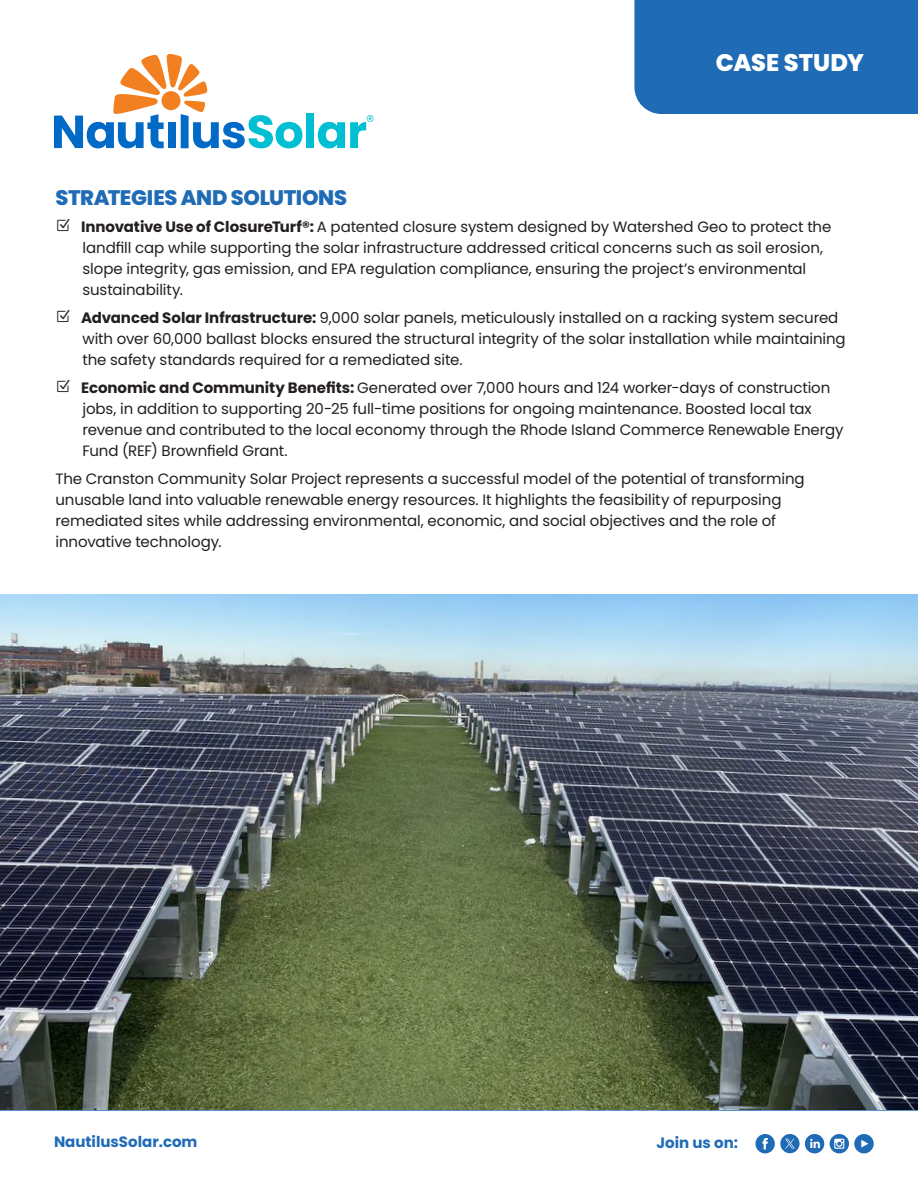
<style>
.page{position:relative;width:918px;height:1188px;background:#fff}
.page>*{position:absolute;margin:0;border:0;box-sizing:border-box;transform-origin:0 0}
.t1{font:800 24px "Poppins";letter-spacing:-.005em;color:#fff}
.t2{font:800 21px "Poppins";letter-spacing:-.015em;color:#1f6bb5}
.t3{font:15px/21px "Poppins";letter-spacing:-.005em;color:#231f20}
.t4{font:700 15px "Poppins";color:#1f6bb5}
.s1{font-weight:700}
</style>
<div class="page">
<div style="left:306px;top:114px;width:8px;height:34px;background:#00bfd2"></div>
<svg style="left:54px;top:54px;width:248px;height:94px"></svg>
<svg style="left:318px;top:115px;width:56px;height:33px"></svg>
<hr style="left:0;top:1110px;width:918px;height:1px;background:#1f6bb5">
<svg style="left:755px;top:1134px;width:20px;height:19px"></svg>
<svg style="left:805px;top:1134px;width:19px;height:19px"></svg>
<svg style="left:830px;top:1134px;width:19px;height:19px"></svg>
<svg style="left:780px;top:1134px;width:20px;height:19px"></svg>
<svg style="left:785px;top:1139px;width:10px;height:9px"></svg>
<div style="left:854px;top:1134px;width:20px;height:19px;background:#1f6bb5;border-radius:50%"></div>
<svg style="left:861px;top:1140px;width:7px;height:7px"></svg>
<svg style="left:543px;top:1110px;width:118px;height:1px"></svg>
<div style="left:634px;top:0;width:284px;height:114px;background:#1f6bb5"></div>
<img style="left:0;top:594px;width:918px;height:516px">
<p class="t1" style="left:716px;top:49px;width:149px">CASE STUDY</p>
<p class="t2" style="left:55px;top:185px;width:293px">STRATEGIES AND SOLUTIONS</p>
<p class="t3" style="left:81px;top:217px;width:752px"><span class="s1">Innovative Use of ClosureTurf®:</span> A patented closure system designed by Watershed Geo to protect the landfill cap while supporting the solar infrastructure addressed critical concerns such as soil erosion, slope integrity, gas emission, and EPA regulation compliance, ensuring the project’s environmental sustainability.</p>
<p class="t3" style="left:81px;top:308px;width:766px"><span class="s1">Advanced Solar Infrastructure:</span> 9,000 solar panels, meticulously installed on a racking system secured with over 60,000 ballast blocks ensured the structural integrity of the solar installation while maintaining the safety standards required for a remediated site.</p>
<p class="t3" style="left:81px;top:377px;width:764px"><span class="s1">Economic and Community Benefits:</span> Generated over 7,000 hours and 124 worker-days of construction jobs, in addition to supporting 20-25 full-time positions for ongoing maintenance. Boosted local tax revenue and contributed to the local economy through the Rhode Island Commerce Renewable Energy Fund (REF) Brownfield Grant.</p>
<p class="t3" style="left:55px;top:468px;width:751px">The Cranston Community Solar Project represents a successful model of the potential of transforming unusable land into valuable renewable energy resources. It highlights the feasibility of repurposing remediated sites while addressing environmental, economic, and social objectives and the role of innovative technology.</p>
<p class="t4" style="left:54px;top:1133px;width:145px">NautilusSolar.com</p>
<p class="t4" style="left:657px;top:1134px;width:83px">Join us on:</p>
</div>
